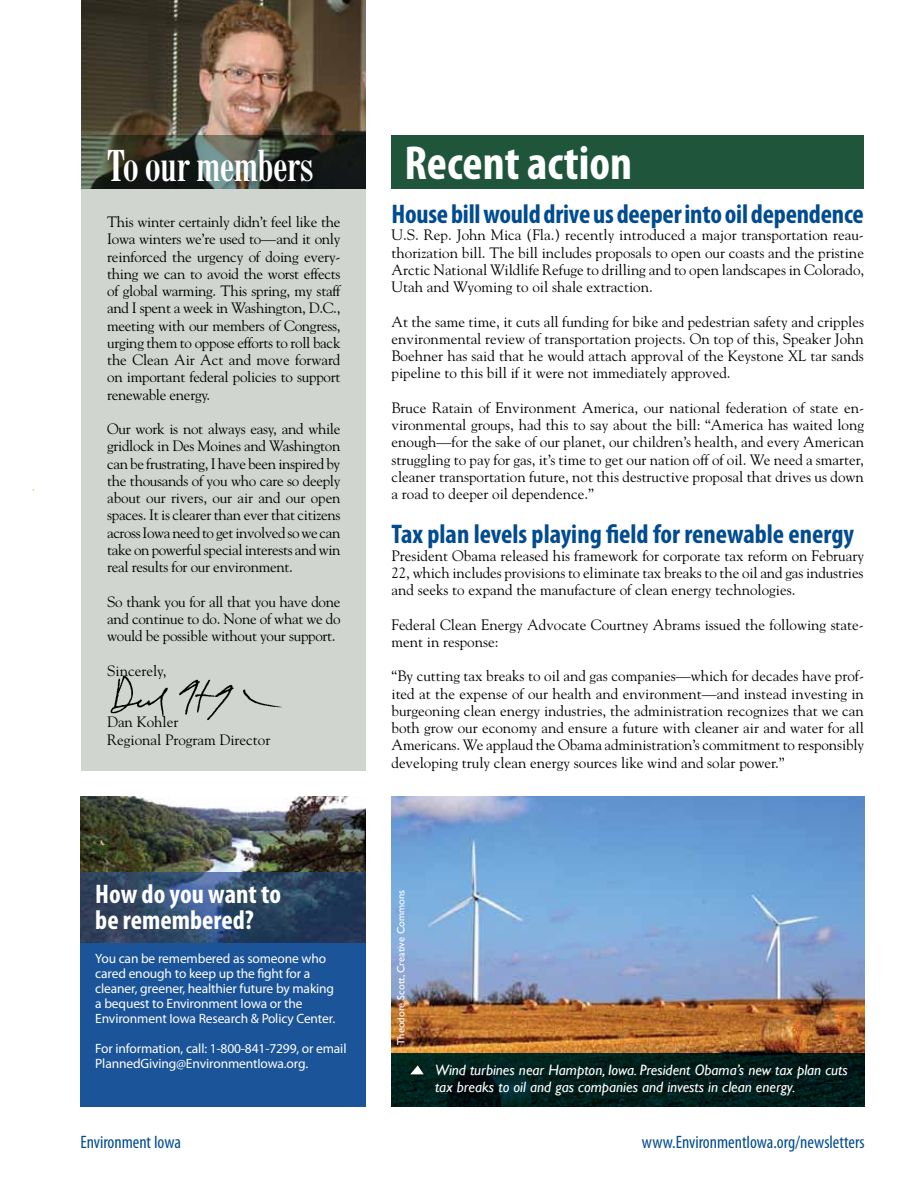
<style>
.page{position:relative;width:918px;height:1188px;background:#fff}
.page>*{position:absolute;margin:0;border:0;box-sizing:border-box;transform-origin:0 0}
.t1{font:700 condensed 48px "Myriad Pro";color:#fff}
.t2{font:700 condensed 42px "Century FB";color:#fff}
.t3{font:700 condensed 27px "Myriad Pro";letter-spacing:-.01em;color:#004b91}
.t4{font:700 condensed 27px/25.5px "Myriad Pro";color:#fff}
.t5{font:condensed 18px "Myriad Pro";color:#004b91}
.t6{font:15px/17.2px "Goudy";color:#000;text-align:justify}
.t7{font:italic 15px/17.2px "Gill Sans";color:#fff}
.t8{font:13.5px/15px "Myriad Pro";letter-spacing:-.01em;color:#fff}
.t9{font:10.5px "Gill Sans";color:#fff}
</style>
<div class="page">
<div style="left:81px;top:26px;width:285px;height:745px;background:#d0d5cf"></div>
<img style="left:81px;top:0;width:285px;height:135px">
<svg style="left:81px;top:135px;width:285px;height:54px;background:#343a32"></svg>
<div style="left:81px;top:864px;width:285px;height:243px;background:#1b5498"></div>
<img style="left:81px;top:796px;width:285px;height:76px">
<svg style="left:81px;top:872px;width:285px;height:70px;background:#2e4766"></svg>
<img style="left:392px;top:796px;width:473px;height:257px">
<div style="left:392px;top:135px;width:472px;height:54px;background:#1f563b"></div>
<svg style="left:392px;top:1053px;width:473px;height:54px;background:#001d1b"></svg>
<img style="left:110px;top:675px;width:172px;height:46px">
<svg style="left:410px;top:1065px;width:14px;height:9px"></svg>
<h2 class="t2" style="left:107px;top:143px;width:208px">To our members</h2>
<p class="t6" style="left:107px;top:213px;width:235px">This winter certainly didn’t feel like the Iowa winters we’re used to—and it only reinforced the urgency of doing every&shy;thing we can to avoid the worst effects of global warming. This spring, my staff and I spent a week in Washington, D.C., meeting with our members of Congress, urging them to oppose efforts to roll back the Clean Air Act and move forward on important federal policies to support renewable energy.</p>
<p class="t6" style="left:107px;top:420px;width:235px">Our work is not always easy, and while gridlock in Des Moines and Washington can be frustrating, I have been inspired by the thousands of you who care so deeply about our rivers, our air and our open spaces. It is clearer than ever that citizens across Iowa need to get involved so we can take on powerful special interests and win real results for our environment.</p>
<p class="t6" style="left:107px;top:592px;width:235px">So thank you for all that you have done and continue to do. None of what we do would be possible without your support.</p>
<p class="t6" style="left:107px;top:661px;width:61px">Sincerely,</p>
<p class="t6" style="left:107px;top:713px;width:165px">Dan Kohler<br>Regional Program Director</p>
<h3 class="t4" style="left:95px;top:881px;width:187px">How do you want to be remembered?</h3>
<p class="t8" style="left:95px;top:951px;width:241px">You can be remembered as someone who cared enough to keep up the ght for a cleaner, greener, healthier future by making a bequest to Environment Iowa or the Environment Iowa Research &amp; Policy Center.</p>
<p class="t8" style="left:95px;top:1041px;width:253px">For information, call: 1-800-841-7299, or email<br>PlannedGiving@EnvironmentIowa.org.</p>
<h1 class="t1" style="left:405px;top:133px;width:229px">Recent action</h1>
<h3 class="t3" style="left:392px;top:197px;width:474px">House bill would drive us deeper into oil dependence</h3>
<p class="t6" style="left:392px;top:226px;width:474px">U.S. Rep. John Mica (Fla.) recently introduced a major transportation reau&shy;thorization bill. The bill includes proposals to open our coasts and the pristine Arctic National Wildlife Refuge to drilling and to open landscapes in Colorado, Utah and Wyoming to oil shale extraction.</p>
<p class="t6" style="left:392px;top:312px;width:474px">At the same time, it cuts all funding for bike and pedestrian safety and cripples environmental review of transportation projects. On top of this, Speaker John Boehner has said that he would attach approval of the Keystone XL tar sands pipeline to this bill if it were not immediately approved.</p>
<p class="t6" style="left:392px;top:399px;width:474px">Bruce Ratain of Environment America, our national federation of state en&shy;vironmental groups, had this to say about the bill: “America has waited long enough—for the sake of our planet, our children’s health, and every American struggling to pay for gas, it’s time to get our nation off of oil. We need a smarter, cleaner transportation future, not this destructive proposal that drives us down a road to deeper oil dependence.”</p>
<h3 class="t3" style="left:392px;top:518px;width:464px">Tax plan levels playing field for renewable energy</h3>
<p class="t6" style="left:392px;top:546px;width:474px">President Obama released his framework for corporate tax reform on February 22, which includes provisions to eliminate tax breaks to the oil and gas industries and seeks to expand the manufacture of clean energy technologies.</p>
<p class="t6" style="left:392px;top:615px;width:474px">Federal Clean Energy Advocate Courtney Abrams issued the following state&shy;ment in response:</p>
<p class="t6" style="left:392px;top:667px;width:474px">“By cutting tax breaks to oil and gas companies—which for decades have prof&shy;ited at the expense of our health and environment—and instead investing in burgeoning clean energy industries, the administration recognizes that we can both grow our economy and ensure a future with cleaner air and water for all Americans. We applaud the Obama administration’s commitment to responsibly developing truly clean energy sources like wind and solar power.”</p>
<p class="t9" style="left:395px;top:1045px;width:157px;rotate:-90deg">Theodore Scott, Creative Commons</p>
<p class="t7" style="left:435px;top:1061px;width:414px">Wind turbines near Hampton, Iowa. President Obama’s new tax plan cuts tax breaks to oil and gas companies and invests in clean energy.</p>
<p class="t5" style="left:80px;top:1131px;width:102px">Environment Iowa</p>
<p class="t5" style="left:642px;top:1131px;width:224px">www.EnvironmentIowa.org/newsletters</p>
</div>
